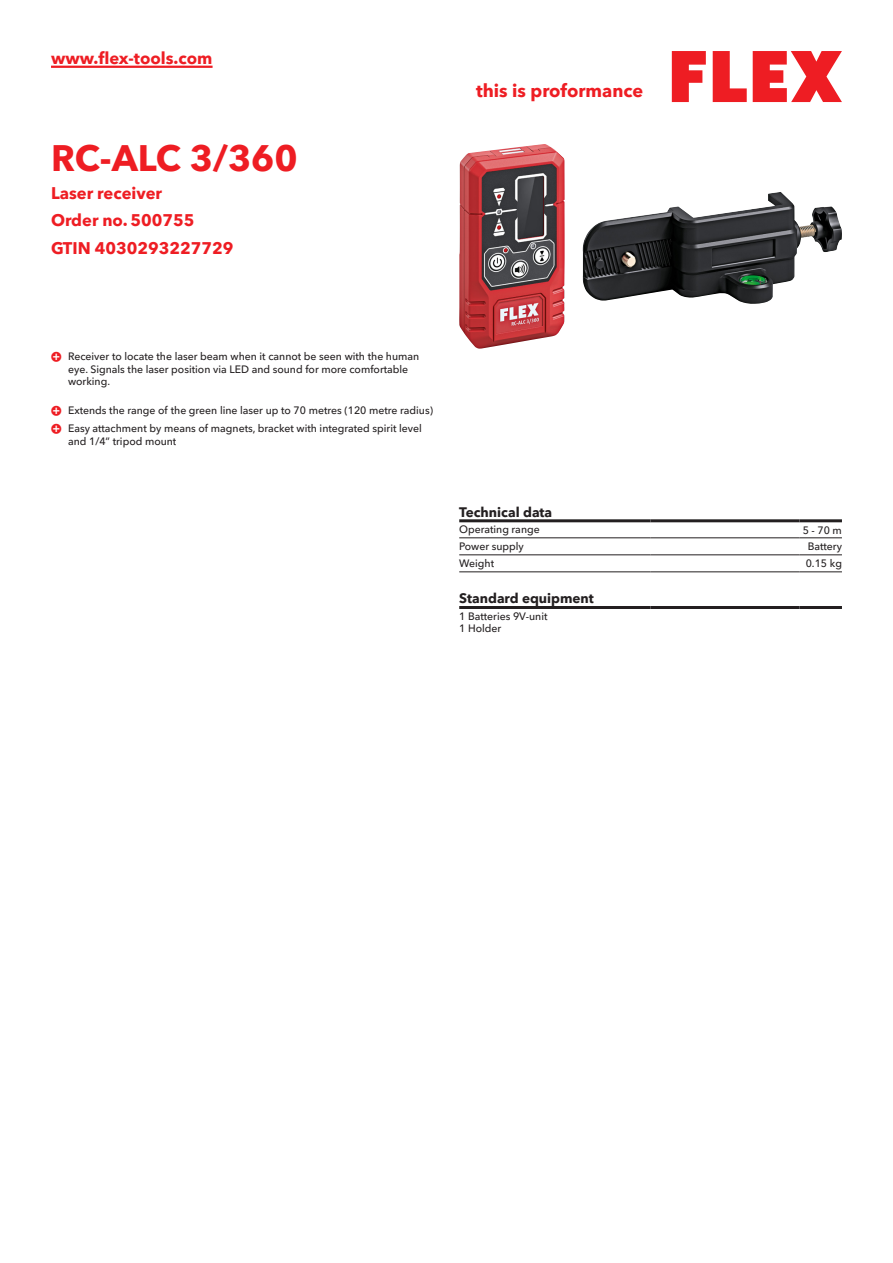
<style>
.page{position:relative;width:893px;height:1263px;background:#fff}
.page>*{position:absolute;margin:0;border:0;box-sizing:border-box;transform-origin:0 0}
.CB_AF_Product-name{font:700 36px "Avenir Next W1 G";color:#ee1d23}
.t1{font:700 18px "Avenir Next W1 G";color:#ee1d23}
.CB_AF_Order-number{font:700 16.5px "Avenir Next W1 G";color:#ee1d23}
.CB_AF_Product-short{font:700 16.5px "Avenir Next W1 G";color:#ee1d23}
.CB_AF_Table-headline{font:700 13.5px "Avenir Next W1 G";color:#231f20}
.CB_AF_Table-specific{font:500 10.5px/12.6px "Avenir Next W1 G";color:#231f20}
</style>
<div class="page">
<svg style="left:672px;top:51px;width:34px;height:51px"></svg>
<svg style="left:713px;top:51px;width:34px;height:51px"></svg>
<svg style="left:753px;top:51px;width:89px;height:51px"></svg>
<hr style="left:51px;top:66px;width:162px;height:2px;background:#ee1d23">
<img style="left:459px;top:144px;width:331px;height:205px">
<hr style="left:459px;top:538px;width:192px;height:1px;background:#231f20">
<hr style="left:651px;top:538px;width:148px;height:1px;background:#231f20">
<hr style="left:799px;top:538px;width:43px;height:1px;background:#231f20">
<hr style="left:459px;top:555px;width:192px;height:1px;background:#231f20">
<hr style="left:651px;top:555px;width:148px;height:1px;background:#231f20">
<hr style="left:799px;top:555px;width:43px;height:1px;background:#231f20">
<hr style="left:459px;top:572px;width:192px;height:1px;background:#231f20">
<hr style="left:651px;top:572px;width:148px;height:1px;background:#231f20">
<hr style="left:799px;top:572px;width:43px;height:1px;background:#231f20">
<hr style="left:459px;top:519px;width:192px;height:3px;background:#231f20">
<hr style="left:651px;top:519px;width:148px;height:3px;background:#231f20">
<hr style="left:799px;top:519px;width:43px;height:3px;background:#231f20">
<hr style="left:459px;top:606px;width:192px;height:3px;background:#231f20">
<hr style="left:651px;top:606px;width:148px;height:3px;background:#231f20">
<hr style="left:799px;top:606px;width:43px;height:3px;background:#231f20">
<h3 class="CB_AF_Order-number" style="left:51px;top:45px;width:163px">www.flex-tools.com</h3>
<p class="CB_AF_Product-name" style="left:51px;top:130px;width:248px">RC-ALC 3/360</p>
<p class="CB_AF_Product-short" style="left:51px;top:180px;width:113px">Laser receiver</p>
<p class="CB_AF_Order-number" style="left:51px;top:207px;width:145px">Order no. 500755</p>
<p class="CB_AF_Order-number" style="left:51px;top:235px;width:184px">GTIN 4030293227729</p>
<h2 class="t1" style="left:476px;top:77px;width:169px">this is proformance</h2>
<p class="CB_AF_Table-specific" style="left:68px;top:349px;width:353px">Receiver to locate the laser beam when it cannot be seen with the human eye. Signals the laser position via LED and sound for more comfortable working.</p>
<p class="CB_AF_Table-specific" style="left:68px;top:403px;width:366px">Extends the range of the green line laser up to 70 metres (120 metre radius)</p>
<p class="CB_AF_Table-specific" style="left:68px;top:421px;width:355px">Easy attachment by means of magnets, bracket with integrated spirit level and 1/4” tripod mount</p>
<p class="CB_AF_Table-headline" style="left:459px;top:501px;width:94px">Technical data</p>
<p class="CB_AF_Table-specific" style="left:459px;top:522px;width:82px">Operating range</p>
<p class="CB_AF_Table-specific" style="left:803px;top:523px;width:41px">5 - 70 m</p>
<p class="CB_AF_Table-specific" style="left:459px;top:539px;width:66px">Power supply</p>
<p class="CB_AF_Table-specific" style="left:808px;top:539px;width:36px">Battery</p>
<p class="CB_AF_Table-specific" style="left:459px;top:556px;width:36px">Weight</p>
<p class="CB_AF_Table-specific" style="left:806px;top:556px;width:38px">0.15 kg</p>
<p class="CB_AF_Table-headline" style="left:459px;top:587px;width:136px">Standard equipment</p>
<p class="CB_AF_Table-specific" style="left:459px;top:609px;width:90px">1 Batteries 9V-unit<br>1 Holder</p>
</div>
